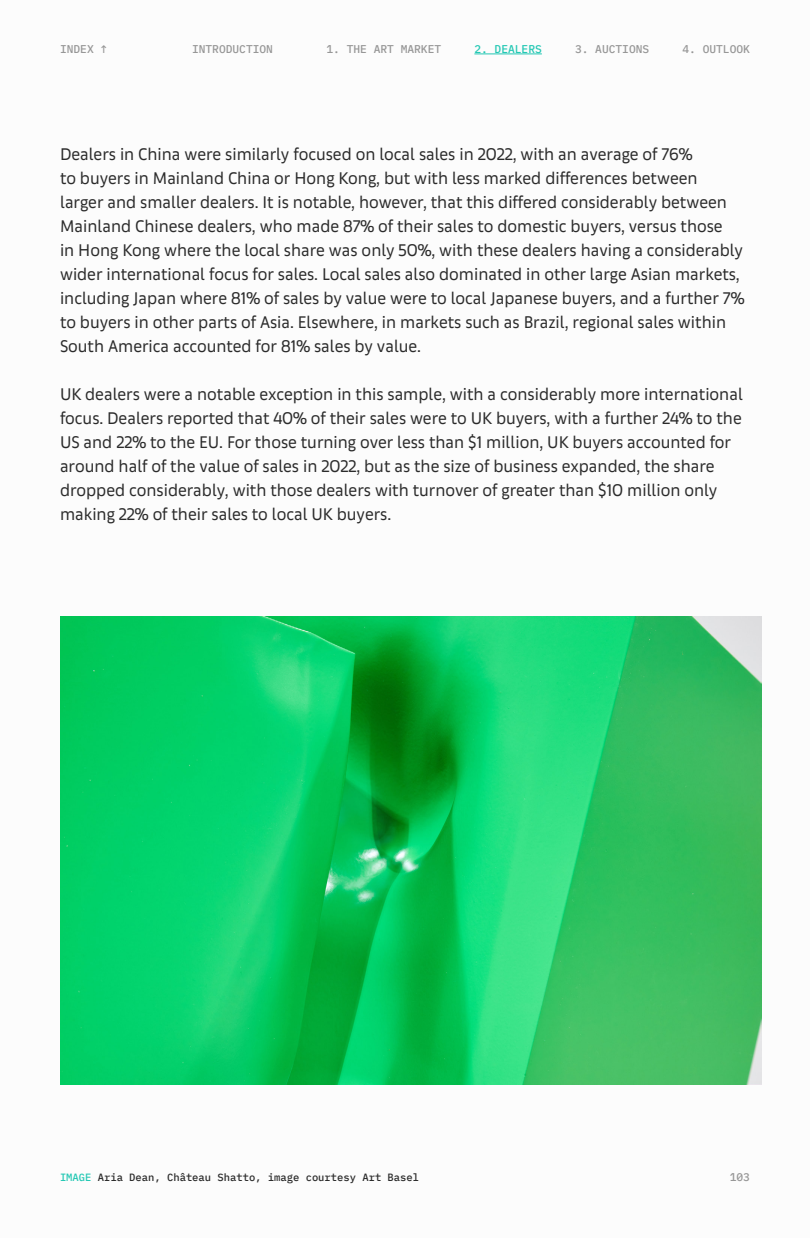
<style>
.page{position:relative;width:810px;height:1238px;background:#fff}
.page>*{position:absolute;margin:0;border:0;box-sizing:border-box;transform-origin:0 0}
.t1{font:18px/24px "Art Basel Text";color:#2b2b2b}
.t2{font:500 11.25px "IBM Plex Mono";color:#979797}
.t3{font:500 11.25px "IBM Plex Mono";color:#24c8b4}
.t4{font:500 10.5px "IBM Plex Mono";color:#2b2b2b}
.s1{color:#24c8b4}
</style>
<div class="page">
<img style="left:60px;top:616px;width:702px;height:468px">
<hr style="left:474px;top:53px;width:68px;height:1px;background:#24c8b4">
<p class="t2" style="left:60px;top:40px;width:49px">INDEX ↑</p>
<p class="t2" style="left:192px;top:40px;width:82px">INTRODUCTION</p>
<p class="t2" style="left:326px;top:40px;width:116px">1. THE ART MARKET</p>
<p class="t3" style="left:474px;top:40px;width:69px">2. DEALERS</p>
<p class="t2" style="left:575px;top:40px;width:76px">3. AUCTIONS</p>
<p class="t2" style="left:682px;top:40px;width:69px">4. OUTLOOK</p>
<p class="t1" style="left:60px;top:142px;width:686px">Dealers in China were similarly focused on local sales in 2022, with an average of 76%<br>to buyers in Mainland China or Hong Kong, but with less marked differences between larger and smaller dealers. It is notable, however, that this differed considerably between Mainland Chinese dealers, who made 87% of their sales to domestic buyers, versus those<br>in Hong Kong where the local share was only 50%, with these dealers having a considerably wider international focus for sales. Local sales also dominated in other large Asian markets, including Japan where 81% of sales by value were to local Japanese buyers, and a further 7% to buyers in other parts of Asia. Elsewhere, in markets such as Brazil, regional sales within South America accounted for 81% sales by value.</p>
<p class="t1" style="left:60px;top:382px;width:684px">UK dealers were a notable exception in this sample, with a considerably more international focus. Dealers reported that 40% of their sales were to UK buyers, with a further 24% to the US and 22% to the EU. For those turning over less than $1 million, UK buyers accounted for around half of the value of sales in 2022, but as the size of business expanded, the share dropped considerably, with those dealers with turnover of greater than $10 million only making 22% of their sales to local UK buyers.</p>
<p class="t4" style="left:60px;top:1169px;width:361px"><span class="s1">IMAGE</span> Aria Dean, Château Shatto, image courtesy Art Basel</p>
<p class="t2" style="left:730px;top:1168px;width:22px">103</p>
</div>
